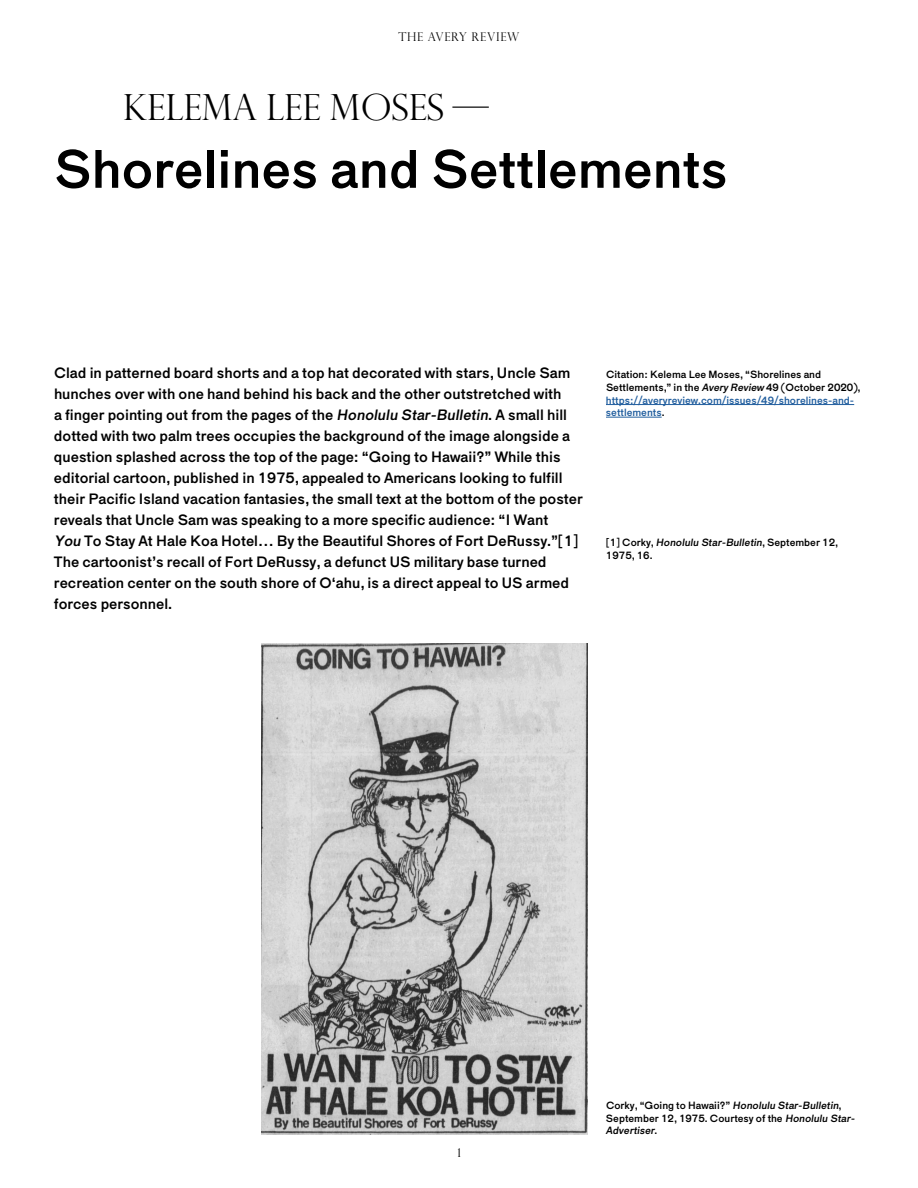
<style>
.page{position:relative;width:918px;height:1188px;background:#fff}
.page>*{position:absolute;margin:0;border:0;box-sizing:border-box;transform-origin:0 0}
.t1{font:54px "Maria Pro";color:#000}
.t2{font:300 36px "Perpetua Titling MT Std";color:#000}
.t3{font:15px/21px "Maria Pro";color:#000}
.t4{font:300 12px "Perpetua Titling MT Std";letter-spacing:.06em;color:#000}
.t5{font:10.5px/12.6px "Maria Pro";color:#000}
.s1{font-style:italic}
.s2{color:#215e9e}
</style>
<div class="page">
<hr style="left:606px;top:404px;width:248px;height:1px;background:#215e9e">
<hr style="left:606px;top:417px;width:56px;height:1px;background:#215e9e">
<img style="left:261px;top:643px;width:327px;height:491px">
<p class="t4" style="left:399px;top:30px;width:122px">THE AVERY REVIEW</p>
<h2 class="t2" style="left:123px;top:85px;width:367px">KELEMA LEE MOSES —</h2>
<h1 class="t1" style="left:54px;top:136px;width:675px">Shorelines and Settlements</h1>
<p class="t3" style="left:54px;top:363px;width:530px">Clad in patterned board shorts and a top hat decorated with stars, Uncle Sam hunches over with one hand behind his back and the other outstretched with<br>a finger pointing out from the pages of the <span class="s1">Honolulu Star-Bulletin</span>. A small hill dotted with two palm trees occupies the background of the image alongside a question splashed across the top of the page: “Going to Hawaii?” While this editorial cartoon, published in 1975, appealed to Americans looking to fulfill their Pacific Island vacation fantasies, the small text at the bottom of the poster reveals that Uncle Sam was speaking to a more specific audience: “I Want<br><span class="s1">You</span> To Stay At Hale Koa Hotel… By the Beautiful Shores of Fort DeRussy.”[1] The cartoonist’s recall of Fort DeRussy, a defunct US military base turned recreation center on the south shore of O‘ahu, is a direct appeal to US armed forces personnel.</p>
<p class="t5" style="left:606px;top:368px;width:256px">Citation: Kelema Lee Moses, “Shorelines and Settlements,” in the <span class="s1">Avery Review</span> 49 (October 2020), <span class="s2">https://averyreview.com/issues/49/shorelines-and&shy;settlements</span>.</p>
<p class="t5" style="left:606px;top:536px;width:233px">[ 1 ] Co rky, <span class="s1">Honolulu Star-Bulletin</span>, Se pte m be r 1 2 ,<br>1975, 16. ↩</p>
<p class="t4" style="left:458px;top:1146px;width:5px">1</p>
<p class="t5" style="left:606px;top:1099px;width:252px">C o rky , “ G o i n g to H awa i i ? ” <span class="s1">Honolulu Star-Bulletin</span>,<br>September 12, 1975. Courtesy of the <span class="s1">Honolulu Star-<br>Advertiser</span>.</p>
</div>
